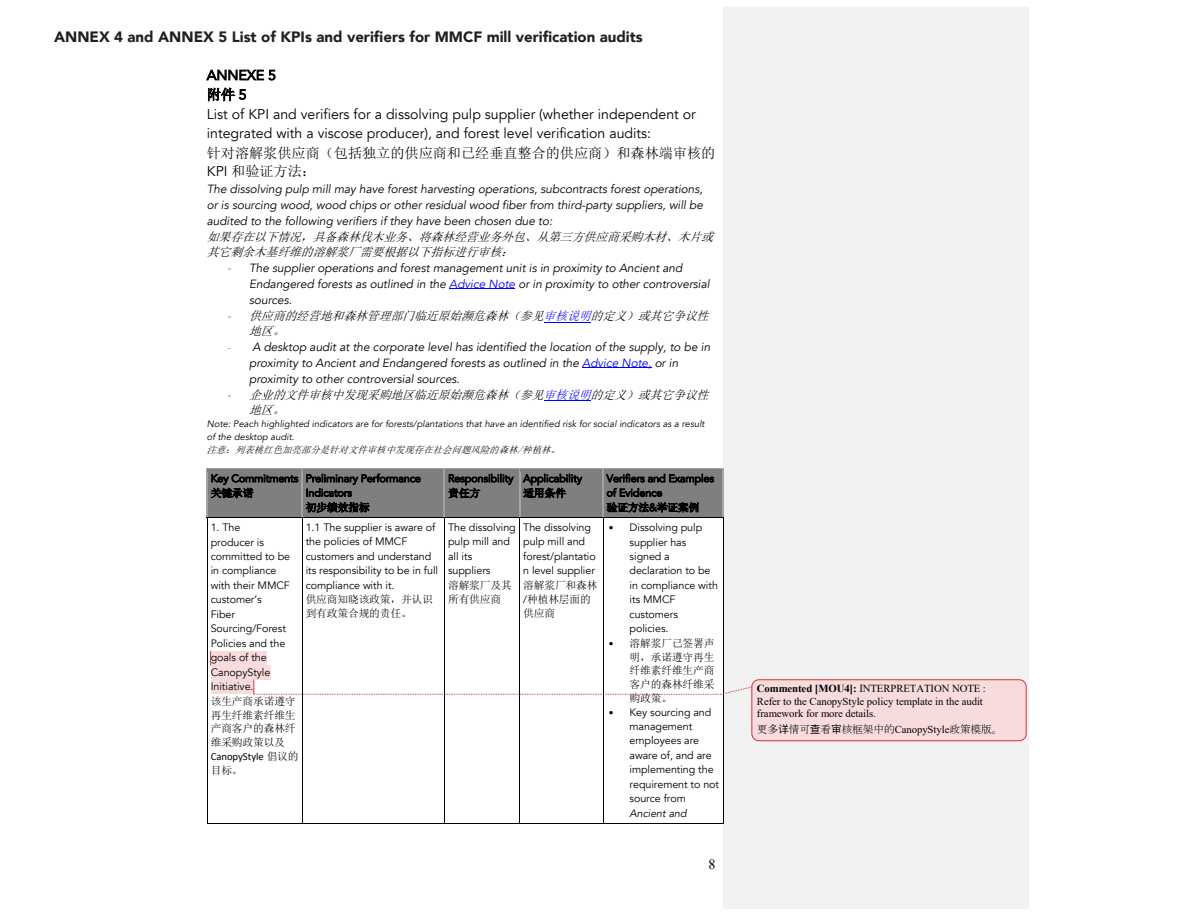
<style>
.page{position:relative;width:1188px;height:918px;background:#fff}
.page>*{position:absolute;margin:0;border:0;box-sizing:border-box;transform-origin:0 0}
.t1{font:900 15px "Avenir";color:#231f20}
.t2{font:14.1px/19px "Avenir";color:#000}
.t3{font:14.1px "Times New Roman";color:#000}
.t4{font:13.8px/19.5px "Avenir";color:#000}
.t5{font:italic 11.85px/15.9px "Avenir";letter-spacing:-.005em;color:#000}
.t6{font:italic 11.85px/15.3px "Sim Sun";color:#000}
.t7{font:10.8px/14.4px "Avenir";letter-spacing:-.005em;color:#000}
.t8{font:10.8px/12.3px "Times New Roman";letter-spacing:-.005em;color:#000}
.t9{font:10.8px/13.8px "Sim Sun";letter-spacing:-.015em;color:#000;text-align:justify}
.t10{font:10.8px "MS Mincho";letter-spacing:-.015em;color:#000}
.t11{font:10.5px/14.5px "Avenir";letter-spacing:-.005em;color:#000}
.t12{font:italic 9.3px/12.9px "Avenir";letter-spacing:.005em;color:#000}
.s1{font-family:"Sim Sun"}
.s2{font-family:"Calibri";font-style:normal;color:#538135}
.s3{color:#00f}
.s4{font-family:"Calibri";font-style:normal;font-size:9.3px;color:#538135}
.s5{font-family:"Calibri"}
.s6{font-style:italic}
.s7{font-weight:700}
.s8{font-family:"Ping Fang TC"}
.s9{font-family:"Times New Roman"}
</style>
<div class="page">
<div style="left:724px;top:8px;width:305px;height:901px;background:#f2f2f2"></div>
<hr style="left:449px;top:289px;width:66px;height:1px;background:#00f">
<hr style="left:544px;top:322px;width:47px;height:1px;background:#00f">
<hr style="left:582px;top:368px;width:70px;height:1px;background:#00f">
<hr style="left:544px;top:401px;width:47px;height:1px;background:#00f">
<div style="left:208px;top:470px;width:93px;height:48px;background:#7f7f7f"></div>
<div style="left:302px;top:470px;width:142px;height:48px;background:#7f7f7f"></div>
<div style="left:444px;top:470px;width:75px;height:48px;background:#7f7f7f"></div>
<div style="left:520px;top:470px;width:83px;height:48px;background:#7f7f7f"></div>
<div style="left:603px;top:470px;width:119px;height:48px;background:#7f7f7f"></div>
<hr style="left:208px;top:468px;width:94px;height:1px;background:#a3a3a3">
<hr style="left:208px;top:469px;width:94px;height:3px;background:#7f7f7f">
<hr style="left:303px;top:468px;width:141px;height:1px;background:#a3a3a3">
<hr style="left:303px;top:469px;width:141px;height:3px;background:#7f7f7f">
<hr style="left:445px;top:468px;width:74px;height:1px;background:#a3a3a3">
<hr style="left:445px;top:469px;width:74px;height:3px;background:#7f7f7f">
<hr style="left:520px;top:468px;width:83px;height:1px;background:#a3a3a3">
<hr style="left:520px;top:469px;width:83px;height:3px;background:#7f7f7f">
<hr style="left:604px;top:468px;width:118px;height:1px;background:#a3a3a3">
<hr style="left:604px;top:469px;width:118px;height:3px;background:#7f7f7f">
<hr style="left:207px;top:515px;width:95px;height:3px;background:#7f7f7f">
<hr style="left:207px;top:472px;width:1px;height:46px;background:#a3a3a3">
<hr style="left:302px;top:472px;width:1px;height:46px;background:#a3a3a3">
<hr style="left:444px;top:472px;width:1px;height:46px;background:#a3a3a3">
<hr style="left:519px;top:472px;width:1px;height:46px;background:#a3a3a3">
<hr style="left:603px;top:472px;width:1px;height:46px;background:#a3a3a3">
<hr style="left:722px;top:472px;width:2px;height:46px;background:#a3a3a3">
<div style="left:211px;top:651px;width:56px;height:14px;background:#f8dcdd"></div>
<svg style="left:210px;top:651px;width:2px;height:15px"></svg>
<div style="left:211px;top:665px;width:59px;height:15px;background:#f8dcdd"></div>
<div style="left:211px;top:680px;width:42px;height:14px;background:#f8dcdd"></div>
<hr style="left:208px;top:518px;width:94px;height:1px;background:#000">
<hr style="left:303px;top:518px;width:141px;height:1px;background:#000">
<hr style="left:446px;top:518px;width:73px;height:1px;background:#000">
<hr style="left:521px;top:518px;width:82px;height:1px;background:#000">
<hr style="left:604px;top:518px;width:118px;height:1px;background:#000">
<hr style="left:207px;top:520px;width:1px;height:303px;background:#000">
<hr style="left:207px;top:823px;width:95px;height:1px;background:#000">
<hr style="left:302px;top:520px;width:1px;height:303px;background:#000">
<hr style="left:303px;top:823px;width:141px;height:1px;background:#000">
<hr style="left:444px;top:520px;width:1px;height:303px;background:#000">
<hr style="left:445px;top:823px;width:74px;height:1px;background:#000">
<hr style="left:519px;top:520px;width:1px;height:303px;background:#000">
<hr style="left:520px;top:823px;width:83px;height:1px;background:#000">
<hr style="left:603px;top:520px;width:1px;height:303px;background:#000">
<hr style="left:604px;top:823px;width:119px;height:1px;background:#000">
<hr style="left:723px;top:520px;width:1px;height:303px;background:#000">
<svg style="left:253px;top:680px;width:499px;height:15px"></svg>
<div style="left:752px;top:680px;width:274px;height:61px;background:#f8dcdd;border-radius:7px"></div>
<div style="left:752px;top:679px;width:274px;height:62px;border:1px solid #d13438;border-radius:7px"></div>
<p class="t1" style="left:54px;top:24px;width:590px">ANNEX 4 and ANNEX 5 List of KPIs and verifiers for MMCF mill verification audits</p>
<p class="t4" style="left:207px;top:66px;width:71px">ANNEXE 5<span class="s1">附件</span> 5</p>
<p class="t2" style="left:207px;top:105px;width:510px">List of KPI and verifiers for a dissolving pulp supplier (whether independent or integrated with a viscose producer), and forest level verification audits:<br><span class="s1">针对溶解浆供应商（包括独立的供应商和已经垂直整合的供应商）和森林端审核的</span>KPI <span class="s1">和验证方法：</span></p>
<p class="t5" style="left:207px;top:181px;width:512px">The dissolving pulp mill may have forest harvesting operations, subcontracts forest operations,<br>or is sourcing wood, wood chips or other residual wood fiber from third-party suppliers, will be audited to the following verifiers if they have been chosen due to:<br><span class="s1">如果存在以下情况，具备森林伐木业务、将森林经营业务外包、从第三方供应商采购木材、木片或其它剩余木基纤维的溶解浆厂需要根据以下指标进行审核：</span></p>
<p class="t5" style="left:249px;top:260px;width:462px;text-indent:-21px"><span class="s2">-</span> The supplier operations and forest management unit is in proximity to Ancient and<br>Endangered forests as outlined in the <span class="s3">Advice Note</span> or in proximity to other controversial sources.</p>
<p class="t6" style="left:249px;top:308px;width:465px;text-indent:-21px"><span class="s2">-</span> 供应商的经营地和森林管理部门临近原始濒危森林（参见<span class="s3">审核说明</span>的定义）或其它争议性地区。</p>
<p class="t5" style="left:249px;top:339px;width:463px;text-indent:-21px"><span class="s4">-</span> A desktop audit at the corporate level has identified the location of the supply, to be in proximity to Ancient and Endangered forests as outlined in the <span class="s3">Advice Note,</span> or in proximity to other controversial sources.</p>
<p class="t6" style="left:249px;top:387px;width:465px;text-indent:-21px"><span class="s2">-</span> 企业的文件审核中发现采购地区临近原始濒危森林（参见<span class="s3">审核说明</span>的定义）或其它争议性地区。</p>
<p class="t12" style="left:207px;top:417px;width:499px">Note: Peach highlighted indicators are for forests/plantations that have an identified risk for social indicators as a result of the desktop audit.<br><span class="s1">注意：列表桃红色加亮部分是针对文件审核中发现存在社会问题风险的森林/种植林。</span></p>
<p class="t11" style="left:211px;top:471px;width:89px">Key Commitments<span class="s1">关键承诺</span></p>
<p class="t11" style="left:306px;top:471px;width:117px">Preliminary Performance<br>Indicators<br><span class="s1">初步绩效指标</span></p>
<p class="t11" style="left:448px;top:471px;width:67px">Responsibility<span class="s1">责任方</span></p>
<p class="t11" style="left:523px;top:471px;width:60px">Applicability<span class="s1">适用条件</span></p>
<p class="t11" style="left:607px;top:471px;width:109px">Verifiers and Examples of Evidence<br><span class="s1">验证方法</span>&amp;<span class="s1">举证案例</span></p>
<p class="t7" style="left:211px;top:520px;width:89px">1. The<br>producer is committed to be in compliance with their MMCF customer’s<br>Fiber<br>Sourcing/Forest<br>Policies and the goals of the<br>CanopyStyle<br>Initiative.<br><span class="s1">该生产商承诺遵守再生纤维素纤维生产商客户的森林纤维采购政策以及<br></span><span class="s5">CanopyStyle</span> <span class="s1">倡议的目标。</span></p>
<p class="t7" style="left:306px;top:520px;width:134px">1.1 The supplier is aware of the policies of MMCF customers and understand its responsibility to be in full compliance with it.<br><span class="s1">供应商知晓该政策，并认识到有政策合规的责任。</span></p>
<p class="t7" style="left:448px;top:520px;width:69px">The dissolving pulp mill and all its suppliers<br><span class="s1">溶解浆厂及其所有供应商</span></p>
<p class="t7" style="left:523px;top:520px;width:76px">The dissolving pulp mill and forest/plantatio n level supplier<span class="s1">溶解浆厂和森林</span>/<span class="s1">种植林层面的供应商</span></p>
<p class="t7" style="left:630px;top:520px;width:90px;text-indent:-21px"><span class="s5">•</span> Dissolving pulp supplier has signed a declaration to be in compliance with its MMCF customers policies.</p>
<p class="t9" style="left:630px;top:636px;width:86px;text-indent:-21px"><span class="s5">•</span> 溶解浆厂已签署声明，承诺遵守再生纤维素纤维生产商客户的森林纤维采购政策。</p>
<p class="t7" style="left:630px;top:705px;width:91px;text-indent:-21px"><span class="s5">•</span> Key sourcing and management employees are aware of, and are implementing the requirement to not source from<br><span class="s6">Ancient and</span></p>
<p class="t3" style="left:708px;top:854px;width:9px">8</p>
<p class="t8" style="left:757px;top:682px;width:230px"><span class="s7">Commented [MOU4]:</span> INTERPRETATION NOTE :<br>Refer to the CanopyStyle policy template in the audit framework for more details.</p>
<p class="t10" style="left:757px;top:723px;width:247px">更多<span class="s8">详</span>情可<span class="s8">查</span>看<span class="s8">审</span>核框架中的<span class="s9">CanopyStyle</span>政策模版。</p>
</div>
